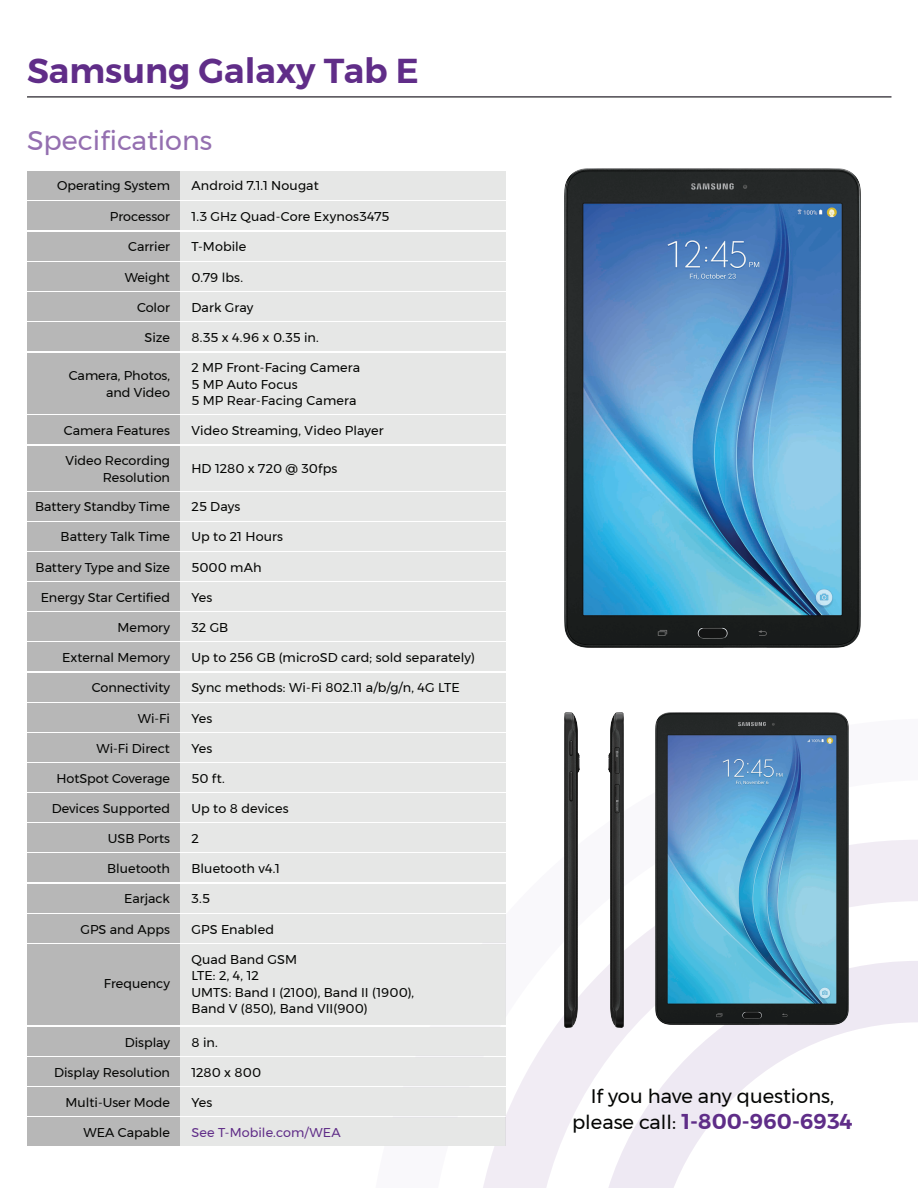
<style>
.page{position:relative;width:918px;height:1188px;background:#fff}
.page>*{position:absolute;margin:0;border:0;box-sizing:border-box;transform-origin:0 0}
.t1{font:600 34.5px "Montserrat";color:#602d88}
.t2{font:27px "Montserrat";color:#946fb0}
.t3{font:600 21.45px "Montserrat";color:#5f2d88}
.t4{font:19.5px "Montserrat";color:#040503}
.t5{font:12.75px/16.5px "Montserrat";color:#040503;text-align:right}
.t6{font:12.75px "Montserrat";letter-spacing:.01em;color:#602d88}
.s1{font-weight:400;font-size:19.5px;color:#040503}
</style>
<div class="page">
<div style="left:27px;top:1027px;width:478px;height:28px;background:#e6e7e6"></div>
<div style="left:27px;top:1058px;width:478px;height:28px;background:#e6e7e6"></div>
<div style="left:27px;top:1088px;width:478px;height:28px;background:#e6e7e6"></div>
<div style="left:27px;top:914px;width:478px;height:28px;background:#e6e7e6"></div>
<div style="left:27px;top:1118px;width:478px;height:28px;background:#e6e7e6"></div>
<div style="left:27px;top:944px;width:478px;height:81px;background:#e6e7e6"></div>
<div style="left:27px;top:323px;width:478px;height:28px;background:#e6e7e6"></div>
<div style="left:27px;top:1027px;width:153px;height:28px;background:#b7b7b7"></div>
<div style="left:27px;top:323px;width:153px;height:28px;background:#b7b7b7"></div>
<svg style="left:367px;top:718px;width:551px;height:470px"></svg>
<img style="left:565px;top:168px;width:295px;height:479px">
<hr style="left:27px;top:97px;width:864px;height:1px;background:#040503">
<div style="left:27px;top:1058px;width:153px;height:28px;background:#b7b7b7"></div>
<div style="left:27px;top:1088px;width:153px;height:28px;background:#b7b7b7"></div>
<div style="left:27px;top:293px;width:478px;height:28px;background:#e6e7e6"></div>
<div style="left:27px;top:293px;width:153px;height:28px;background:#b7b7b7"></div>
<div style="left:27px;top:232px;width:478px;height:28px;background:#e6e7e6"></div>
<div style="left:27px;top:232px;width:153px;height:28px;background:#b7b7b7"></div>
<div style="left:27px;top:492px;width:478px;height:28px;background:#e6e7e6"></div>
<div style="left:27px;top:492px;width:153px;height:28px;background:#b7b7b7"></div>
<div style="left:27px;top:522px;width:478px;height:28px;background:#e6e7e6"></div>
<div style="left:27px;top:522px;width:153px;height:28px;background:#b7b7b7"></div>
<div style="left:27px;top:552px;width:478px;height:28px;background:#e6e7e6"></div>
<div style="left:27px;top:552px;width:153px;height:28px;background:#b7b7b7"></div>
<div style="left:27px;top:416px;width:478px;height:28px;background:#e6e7e6"></div>
<div style="left:27px;top:416px;width:153px;height:28px;background:#b7b7b7"></div>
<div style="left:27px;top:613px;width:478px;height:28px;background:#e6e7e6"></div>
<div style="left:27px;top:613px;width:153px;height:28px;background:#b7b7b7"></div>
<div style="left:27px;top:673px;width:478px;height:28px;background:#e6e7e6"></div>
<div style="left:27px;top:673px;width:153px;height:28px;background:#b7b7b7"></div>
<div style="left:27px;top:643px;width:478px;height:28px;background:#e6e7e6"></div>
<div style="left:27px;top:643px;width:153px;height:28px;background:#b7b7b7"></div>
<div style="left:27px;top:703px;width:478px;height:28px;background:#e6e7e6"></div>
<div style="left:27px;top:703px;width:153px;height:28px;background:#b7b7b7"></div>
<div style="left:27px;top:733px;width:478px;height:28px;background:#e6e7e6"></div>
<div style="left:27px;top:733px;width:153px;height:28px;background:#b7b7b7"></div>
<div style="left:27px;top:764px;width:478px;height:28px;background:#e6e7e6"></div>
<div style="left:27px;top:764px;width:153px;height:28px;background:#b7b7b7"></div>
<div style="left:27px;top:824px;width:478px;height:28px;background:#e6e7e6"></div>
<div style="left:27px;top:824px;width:153px;height:28px;background:#b7b7b7"></div>
<div style="left:27px;top:854px;width:478px;height:28px;background:#e6e7e6"></div>
<div style="left:27px;top:854px;width:153px;height:28px;background:#b7b7b7"></div>
<div style="left:27px;top:884px;width:478px;height:28px;background:#e6e7e6"></div>
<div style="left:27px;top:884px;width:153px;height:28px;background:#b7b7b7"></div>
<div style="left:27px;top:914px;width:153px;height:28px;background:#b7b7b7"></div>
<div style="left:27px;top:262px;width:478px;height:28px;background:#e6e7e6"></div>
<div style="left:27px;top:262px;width:153px;height:28px;background:#b7b7b7"></div>
<div style="left:27px;top:202px;width:478px;height:28px;background:#e6e7e6"></div>
<div style="left:27px;top:202px;width:153px;height:28px;background:#b7b7b7"></div>
<div style="left:27px;top:172px;width:478px;height:28px;background:#e6e7e6"></div>
<div style="left:27px;top:172px;width:153px;height:28px;background:#b7b7b7"></div>
<div style="left:27px;top:794px;width:478px;height:28px;background:#e6e7e6"></div>
<div style="left:27px;top:794px;width:153px;height:28px;background:#b7b7b7"></div>
<div style="left:27px;top:1118px;width:153px;height:28px;background:#b7b7b7"></div>
<div style="left:27px;top:353px;width:478px;height:61px;background:#e6e7e6"></div>
<div style="left:27px;top:353px;width:153px;height:61px;background:#b7b7b7"></div>
<div style="left:27px;top:446px;width:478px;height:44px;background:#e6e7e6"></div>
<div style="left:27px;top:446px;width:153px;height:44px;background:#b7b7b7"></div>
<div style="left:27px;top:944px;width:153px;height:81px;background:#b7b7b7"></div>
<div style="left:27px;top:583px;width:478px;height:28px;background:#e6e7e6"></div>
<div style="left:27px;top:583px;width:153px;height:28px;background:#b7b7b7"></div>
<img style="left:565px;top:713px;width:14px;height:314px">
<img style="left:609px;top:713px;width:15px;height:314px">
<img style="left:656px;top:713px;width:193px;height:312px">
<h1 class="t1" style="left:27px;top:44px;width:393px">Samsung Galaxy Tab E</h1>
<h2 class="t2" style="left:27px;top:119px;width:187px">Specifications</h2>
<p class="t5" style="left:57px;top:177px;width:114px">Operating System</p>
<p class="t5" style="left:191px;top:177px;width:129px">Android 7.1.1 Nougat</p>
<p class="t5" style="left:110px;top:208px;width:62px">Processor</p>
<p class="t5" style="left:191px;top:208px;width:199px">1.3 GHz Quad-Core Exynos3475</p>
<p class="t5" style="left:128px;top:239px;width:43px">Carrier</p>
<p class="t5" style="left:191px;top:239px;width:57px">T-Mobile</p>
<p class="t5" style="left:125px;top:269px;width:47px">Weight</p>
<p class="t5" style="left:191px;top:269px;width:53px">0.79 lbs.</p>
<p class="t5" style="left:137px;top:299px;width:35px">Color</p>
<p class="t5" style="left:191px;top:299px;width:64px">Dark Gray</p>
<p class="t5" style="left:145px;top:329px;width:27px">Size</p>
<p class="t5" style="left:191px;top:329px;width:129px">8.35 x 4.96 x 0.35 in.</p>
<p class="t5" style="left:69px;top:368px;width:103px">Camera, Photos, and Video</p>
<p class="t5" style="left:191px;top:359px;width:170px;text-align:left">2 MP Front-Facing Camera<br>5 MP Auto Focus<br>5 MP Rear-Facing Camera</p>
<p class="t5" style="left:64px;top:422px;width:108px">Camera Features</p>
<p class="t5" style="left:191px;top:422px;width:194px">Video Streaming, Video Player</p>
<p class="t5" style="left:65px;top:452px;width:106px">Video Recording<br>Resolution</p>
<p class="t5" style="left:191px;top:461px;width:147px">HD 1280 x 720 @ 30fps</p>
<p class="t5" style="left:35px;top:498px;width:136px">Battery Standby Time</p>
<p class="t5" style="left:191px;top:498px;width:51px">25 Days</p>
<p class="t5" style="left:61px;top:529px;width:111px">Battery Talk Time</p>
<p class="t5" style="left:191px;top:529px;width:93px">Up to 21 Hours</p>
<p class="t5" style="left:36px;top:559px;width:136px">Battery Type and Size</p>
<p class="t5" style="left:191px;top:559px;width:72px">5000 mAh</p>
<p class="t5" style="left:41px;top:589px;width:131px">Energy Star Certified</p>
<p class="t5" style="left:191px;top:589px;width:23px">Yes</p>
<p class="t5" style="left:118px;top:619px;width:54px">Memory</p>
<p class="t5" style="left:191px;top:619px;width:38px">32 GB</p>
<p class="t5" style="left:62px;top:649px;width:109px">External Memory</p>
<p class="t5" style="left:191px;top:649px;width:285px">Up to 256 GB (microSD card; sold separately)</p>
<p class="t5" style="left:92px;top:679px;width:80px">Connectivity</p>
<p class="t5" style="left:191px;top:679px;width:270px">Sync methods: Wi-Fi 802.11 a/b/g/n, 4G LTE</p>
<p class="t5" style="left:138px;top:710px;width:34px">Wi-Fi</p>
<p class="t5" style="left:191px;top:710px;width:23px">Yes</p>
<p class="t5" style="left:96px;top:740px;width:75px">Wi-Fi Direct</p>
<p class="t5" style="left:191px;top:740px;width:23px">Yes</p>
<p class="t5" style="left:56px;top:770px;width:115px">HotSpot Coverage</p>
<p class="t5" style="left:191px;top:770px;width:35px">50 ft.</p>
<p class="t5" style="left:52px;top:800px;width:120px">Devices Supported</p>
<p class="t5" style="left:191px;top:800px;width:99px">Up to 8 devices</p>
<p class="t5" style="left:108px;top:830px;width:64px">USB Ports</p>
<p class="t5" style="left:191px;top:830px;width:9px">2</p>
<p class="t5" style="left:107px;top:860px;width:64px">Bluetooth</p>
<p class="t5" style="left:191px;top:860px;width:90px">Bluetooth v4.1</p>
<p class="t5" style="left:124px;top:890px;width:47px">Earjack</p>
<p class="t5" style="left:191px;top:890px;width:20px">3.5</p>
<p class="t5" style="left:80px;top:921px;width:91px">GPS and Apps</p>
<p class="t5" style="left:191px;top:921px;width:84px">GPS Enabled</p>
<p class="t5" style="left:104px;top:976px;width:68px">Frequency</p>
<p class="t5" style="left:191px;top:951px;width:224px;text-align:left">Quad Band GSM<br>LTE: 2, 4, 12<br>UMTS: Band I (2100), Band II (1900),<br>Band V (850), Band VII(900)</p>
<p class="t5" style="left:125px;top:1034px;width:47px">Display</p>
<p class="t5" style="left:191px;top:1034px;width:28px">8 in.</p>
<p class="t5" style="left:54px;top:1064px;width:117px">Display Resolution</p>
<p class="t5" style="left:191px;top:1064px;width:71px">1280 x 800</p>
<p class="t5" style="left:66px;top:1094px;width:106px">Multi-User Mode</p>
<p class="t5" style="left:191px;top:1094px;width:23px">Yes</p>
<p class="t5" style="left:84px;top:1124px;width:88px">WEA Capable</p>
<p class="t6" style="left:191px;top:1123px;width:151px">See T-Mobile.com/WEA</p>
<h3 class="t4" style="left:591px;top:1081px;width:245px">If you have any questions,</h3>
<h3 class="t3" style="left:572px;top:1104px;width:282px"><span class="s1">please call:</span> 1-800-960-6934</h3>
</div>
